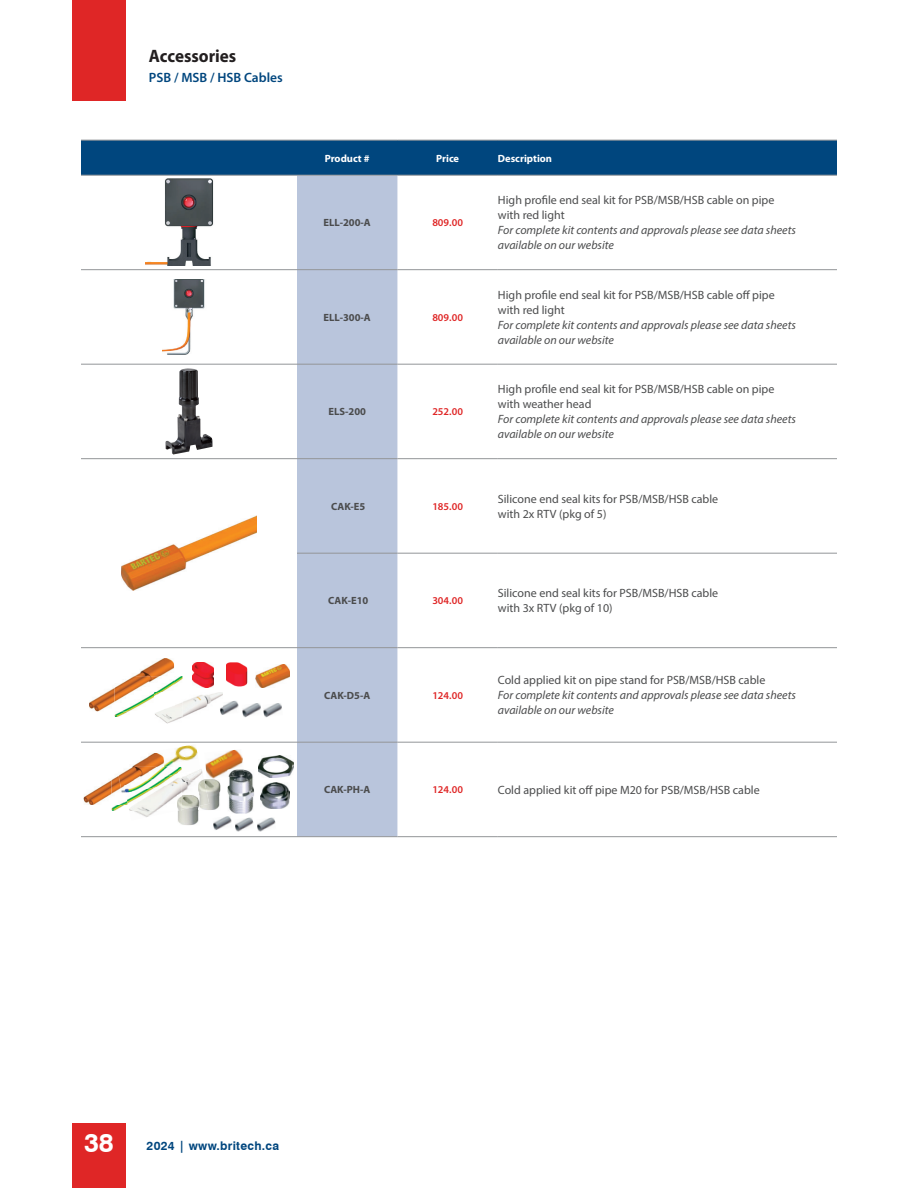
<style>
.page{position:relative;width:918px;height:1188px;background:#fff}
.page>*{position:absolute;margin:0;border:0;box-sizing:border-box;transform-origin:0 0}
.t1{font:700 26.25px "Swiss 721 BT";color:#fff}
.t2{font:700 18px "Myriad Pro";color:#231f20;scale:.95 1}
.t3{font:600 13.5px "Myriad Pro";color:#00467e}
.t4{font:12px/15px "Myriad Pro";color:#4b4c4d}
.t5{font:italic 12px/15px "Myriad Pro";color:#4b4c4d}
.t6{font:700 12px "Swiss 721 BT";letter-spacing:.025em;color:#00467e}
.t7{font:700 10.5px "Myriad Pro";color:#4b4c4d}
.t8{font:600 10.5px "Myriad Pro";color:#df2626}
.t9{font:700 10.5px "Myriad Pro";color:#fff}
</style>
<div class="page">
<div style="left:72px;top:1123px;width:54px;height:65px;background:#df2626"></div>
<div style="left:72px;top:0;width:54px;height:101px;background:#df2626"></div>
<div style="left:81px;top:141px;width:756px;height:34px;background:#00467e"></div>
<div style="left:297px;top:176px;width:100px;height:660px;background:#b9c5dc"></div>
<hr style="left:81px;top:140px;width:216px;height:1px;background:#939598">
<hr style="left:297px;top:140px;width:100px;height:1px;background:#939598">
<hr style="left:397px;top:140px;width:101px;height:1px;background:#939598">
<hr style="left:498px;top:140px;width:339px;height:1px;background:#939598">
<hr style="left:81px;top:175px;width:216px;height:1px;background:#939598">
<hr style="left:297px;top:175px;width:100px;height:1px;background:#939598">
<hr style="left:397px;top:175px;width:101px;height:1px;background:#939598">
<hr style="left:498px;top:175px;width:339px;height:1px;background:#939598">
<hr style="left:81px;top:269px;width:216px;height:1px;background:#939598">
<hr style="left:297px;top:269px;width:100px;height:1px;background:#939598">
<hr style="left:397px;top:269px;width:101px;height:1px;background:#939598">
<hr style="left:498px;top:269px;width:339px;height:1px;background:#939598">
<hr style="left:81px;top:364px;width:216px;height:1px;background:#939598">
<hr style="left:297px;top:364px;width:100px;height:1px;background:#939598">
<hr style="left:397px;top:364px;width:101px;height:1px;background:#939598">
<hr style="left:498px;top:364px;width:339px;height:1px;background:#939598">
<hr style="left:81px;top:458px;width:216px;height:1px;background:#939598">
<hr style="left:297px;top:458px;width:100px;height:1px;background:#939598">
<hr style="left:397px;top:458px;width:101px;height:1px;background:#939598">
<hr style="left:498px;top:458px;width:339px;height:1px;background:#939598">
<hr style="left:297px;top:553px;width:100px;height:1px;background:#939598">
<hr style="left:397px;top:553px;width:101px;height:1px;background:#939598">
<hr style="left:498px;top:553px;width:339px;height:1px;background:#939598">
<hr style="left:81px;top:647px;width:216px;height:1px;background:#939598">
<hr style="left:297px;top:647px;width:100px;height:1px;background:#939598">
<hr style="left:397px;top:647px;width:101px;height:1px;background:#939598">
<hr style="left:498px;top:647px;width:339px;height:1px;background:#939598">
<hr style="left:81px;top:742px;width:216px;height:1px;background:#939598">
<hr style="left:297px;top:742px;width:100px;height:1px;background:#939598">
<hr style="left:397px;top:742px;width:101px;height:1px;background:#939598">
<hr style="left:498px;top:742px;width:339px;height:1px;background:#939598">
<hr style="left:81px;top:836px;width:216px;height:1px;background:#939598">
<hr style="left:297px;top:836px;width:100px;height:1px;background:#939598">
<hr style="left:397px;top:836px;width:101px;height:1px;background:#939598">
<hr style="left:498px;top:836px;width:339px;height:1px;background:#939598">
<img style="left:146px;top:179px;width:68px;height:87px">
<img style="left:163px;top:279px;width:42px;height:76px">
<img style="left:166px;top:368px;width:47px;height:86px">
<img style="left:121px;top:516px;width:136px;height:74px">
<img style="left:89px;top:658px;width:85px;height:53px">
<img style="left:193px;top:662px;width:21px;height:25px">
<img style="left:226px;top:662px;width:21px;height:24px">
<img style="left:256px;top:664px;width:34px;height:24px">
<img style="left:115px;top:676px;width:68px;height:41px">
<img style="left:115px;top:676px;width:59px;height:35px">
<img style="left:159px;top:692px;width:64px;height:31px">
<img style="left:155px;top:692px;width:28px;height:25px">
<img style="left:155px;top:692px;width:19px;height:19px">
<img style="left:223px;top:701px;width:16px;height:14px">
<svg style="left:219px;top:702px;width:4px;height:13px"></svg>
<img style="left:242px;top:703px;width:40px;height:14px">
<img style="left:84px;top:779px;width:28px;height:26px">
<img style="left:199px;top:779px;width:21px;height:31px">
<img style="left:228px;top:770px;width:26px;height:44px">
<img style="left:164px;top:745px;width:34px;height:22px">
<img style="left:129px;top:753px;width:35px;height:24px">
<img style="left:178px;top:810px;width:21px;height:15px">
<img style="left:258px;top:756px;width:36px;height:22px">
<img style="left:112px;top:769px;width:17px;height:42px">
<img style="left:164px;top:767px;width:18px;height:6px">
<img style="left:182px;top:771px;width:21px;height:22px">
<img style="left:198px;top:779px;width:11px;height:27px">
<img style="left:182px;top:769px;width:20px;height:13px">
<img style="left:182px;top:795px;width:16px;height:16px">
<svg style="left:198px;top:795px;width:1px;height:13px"></svg>
<img style="left:134px;top:811px;width:22px;height:6px">
<img style="left:128px;top:786px;width:54px;height:25px">
<img style="left:125px;top:793px;width:39px;height:12px">
<img style="left:164px;top:773px;width:18px;height:13px">
<img style="left:124px;top:777px;width:40px;height:16px">
<img style="left:261px;top:783px;width:29px;height:26px">
<img style="left:257px;top:817px;width:19px;height:15px">
<img style="left:235px;top:817px;width:19px;height:15px">
<svg style="left:244px;top:826px;width:20px;height:1px"></svg>
<img style="left:213px;top:816px;width:19px;height:14px">
<img style="left:205px;top:750px;width:39px;height:29px">
<img style="left:228px;top:770px;width:16px;height:7px">
<h2 class="t2" style="left:149px;top:46px;width:93px">Accessories</h2>
<p class="t3" style="left:149px;top:69px;width:135px">PSB / MSB / HSB Cables</p>
<p class="t9" style="left:325px;top:152px;width:47px">Product #</p>
<p class="t9" style="left:436px;top:152px;width:25px">Price</p>
<p class="t9" style="left:498px;top:152px;width:56px">Description</p>
<p class="t7" style="left:324px;top:217px;width:49px">ELL-200-A</p>
<p class="t8" style="left:432px;top:216px;width:32px">809.00</p>
<p class="t7" style="left:324px;top:311px;width:49px">ELL-300-A</p>
<p class="t8" style="left:432px;top:311px;width:32px">809.00</p>
<p class="t7" style="left:328px;top:406px;width:39px">ELS-200</p>
<p class="t8" style="left:432px;top:405px;width:32px">252.00</p>
<p class="t4" style="left:498px;top:193px;width:278px">High profile end seal kit for PSB/MSB/HSB cable on pipe with red light</p>
<p class="t5" style="left:498px;top:223px;width:300px">For complete kit contents and approvals please see data sheets available on our website</p>
<p class="t4" style="left:498px;top:287px;width:278px">High profile end seal kit for PSB/MSB/HSB cable off pipe with red light</p>
<p class="t5" style="left:498px;top:317px;width:300px">For complete kit contents and approvals please see data sheets available on our website</p>
<p class="t4" style="left:498px;top:382px;width:278px">High profile end seal kit for PSB/MSB/HSB cable on pipe with weather head</p>
<p class="t5" style="left:498px;top:412px;width:300px">For complete kit contents and approvals please see data sheets available on our website</p>
<p class="t7" style="left:331px;top:500px;width:36px">CAK-E5</p>
<p class="t8" style="left:432px;top:500px;width:32px">185.00</p>
<p class="t4" style="left:498px;top:491px;width:222px">Silicone end seal kits for PSB/MSB/HSB cable with 2x RTV (pkg of 5)</p>
<p class="t7" style="left:328px;top:595px;width:42px">CAK-E10</p>
<p class="t8" style="left:432px;top:594px;width:32px">304.00</p>
<p class="t4" style="left:498px;top:586px;width:222px">Silicone end seal kits for PSB/MSB/HSB cable with 3x RTV (pkg of 10)</p>
<p class="t7" style="left:324px;top:689px;width:48px">CAK-D5-A</p>
<p class="t8" style="left:432px;top:689px;width:32px">124.00</p>
<p class="t4" style="left:498px;top:673px;width:269px">Cold applied kit on pipe stand for PSB/MSB/HSB cable</p>
<p class="t5" style="left:498px;top:688px;width:300px">For complete kit contents and approvals please see data sheets available on our website</p>
<p class="t7" style="left:324px;top:784px;width:48px">CAK-PH-A</p>
<p class="t8" style="left:432px;top:783px;width:32px">124.00</p>
<p class="t4" style="left:498px;top:782px;width:263px">Cold applied kit off pipe M20 for PSB/MSB/HSB cable</p>
<h1 class="t1" style="left:84px;top:1127px;width:31px">38</h1>
<p class="t6" style="left:147px;top:1139px;width:134px">2024 | www.britech.ca</p>
</div>
